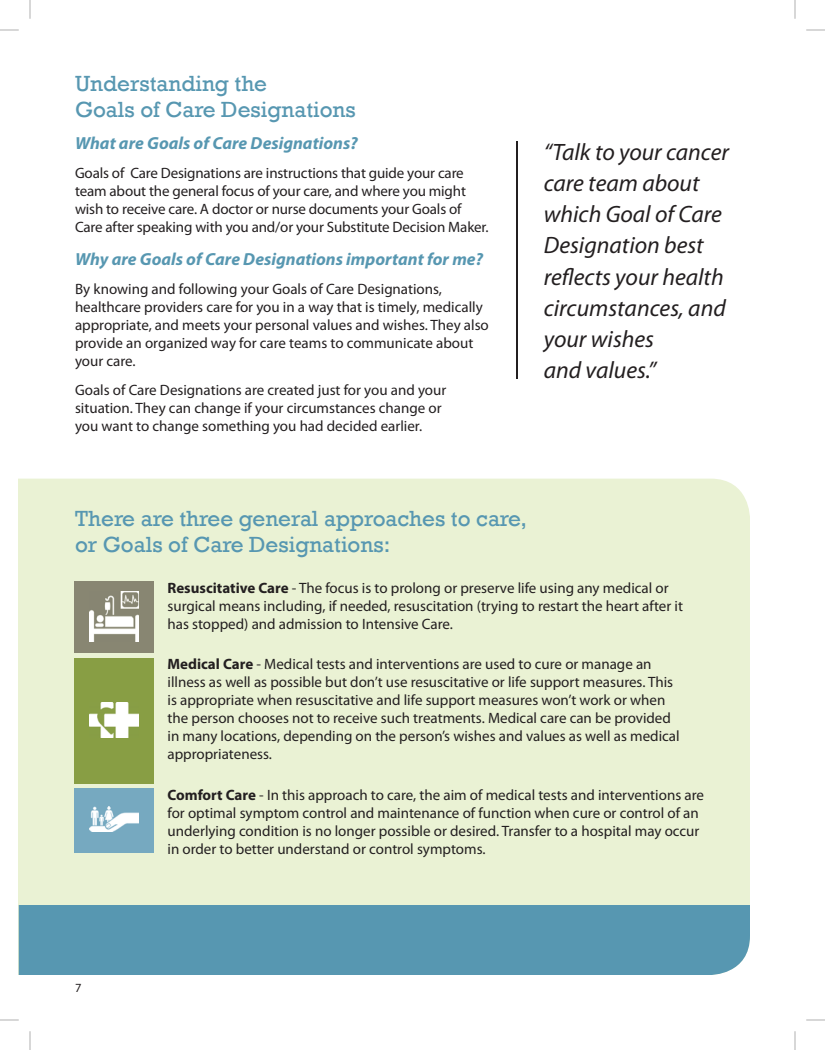
<style>
.page{position:relative;width:825px;height:1050px;background:#fff}
.page>*{position:absolute;margin:0;border:0;box-sizing:border-box;transform-origin:0 0}
.t1{font:italic 23.75px/31.2px "Myriad Pro";color:#231f20}
.t2{font:22.5px/26.2px "Rockwell";color:#5797b1}
.t3{font:italic 700 17.5px "Myriad Pro";color:#5797b1}
.t4{font:15px/18px "Myriad Pro";color:#231f20}
.t5{font:12.5px "Myriad Pro";color:#231f20}
.s1{font-weight:700}
</style>
<div class="page">
<div style="left:19px;top:479px;width:731px;height:426px;background:#eaf2d4"></div>
<div style="left:19px;top:905px;width:731px;height:70px;background:#5797b1"></div>
<hr style="left:517px;top:142px;width:1px;height:237px;background:#231f20">
<div style="left:74px;top:581px;width:80px;height:72px;background:#888672"></div>
<div style="left:74px;top:788px;width:80px;height:65px;background:#76a9c0"></div>
<div style="left:74px;top:658px;width:80px;height:125px;background:#889e44"></div>
<img style="left:90px;top:591px;width:49px;height:50px">
<img style="left:90px;top:807px;width:49px;height:25px">
<img style="left:90px;top:703px;width:49px;height:34px">
<svg style="left:0;top:29px;width:19px;height:2px"></svg>
<svg style="left:806px;top:29px;width:19px;height:2px"></svg>
<svg style="left:0;top:1019px;width:19px;height:2px"></svg>
<svg style="left:806px;top:1019px;width:19px;height:2px"></svg>
<svg style="left:29px;top:0;width:2px;height:19px"></svg>
<svg style="left:29px;top:1031px;width:2px;height:19px"></svg>
<svg style="left:794px;top:0;width:2px;height:19px"></svg>
<svg style="left:794px;top:1031px;width:2px;height:19px"></svg>
<h2 class="t2" style="left:75px;top:70px;width:282px">Understanding the<br>Goals of Care Designations</h2>
<p class="t3" style="left:75px;top:134px;width:284px">What are Goals of Care Designations?</p>
<p class="t4" style="left:75px;top:165px;width:415px">Goals of Care Designations are instructions that guide your care team about the general focus of your care, and where you might wish to receive care. A doctor or nurse documents your Goals of Care after speaking with you and/or your Substitute Decision Maker.</p>
<p class="t3" style="left:75px;top:249px;width:410px">Why are Goals of Care Designations important for me?</p>
<p class="t4" style="left:75px;top:280px;width:415px">By knowing and following your Goals of Care Designations, healthcare providers care for you in a way that is timely, medically appropriate, and meets your personal values and wishes. They also provide an organized way for care teams to communicate about your care.</p>
<p class="t4" style="left:75px;top:381px;width:373px">Goals of Care Designations are created just for you and your situation. They can change if your circumstances change or you want to change something you had decided earlier.</p>
<h1 class="t1" style="left:544px;top:137px;width:187px">“Talk to your cancer care team about which Goal of Care<br>Designation best reflects your health circumstances, and your wishes<br>and values.”</h1>
<h2 class="t2" style="left:75px;top:506px;width:454px">There are three general approaches to care, or Goals of Care Designations:</h2>
<p class="t4" style="left:168px;top:579px;width:517px"><span class="s1">Resuscitative Care</span> - The focus is to prolong or preserve life using any medical or surgical means including, if needed, resuscitation (trying to restart the heart after it has stopped) and admission to Intensive Care.</p>
<p class="t4" style="left:168px;top:656px;width:514px"><span class="s1">Medical Care</span> - Medical tests and interventions are used to cure or manage an illness as well as possible but don’t use resuscitative or life support measures. This is appropriate when resuscitative and life support measures won’t work or when the person chooses not to receive such treatments. Medical care can be provided in many locations, depending on the person’s wishes and values as well as medical appropriateness.</p>
<p class="t4" style="left:168px;top:786px;width:538px"><span class="s1">Comfort Care</span> - In this approach to care, the aim of medical tests and interventions are for optimal symptom control and maintenance of function when cure or control of an underlying condition is no longer possible or desired. Transfer to a hospital may occur in order to better understand or control symptoms.</p>
<p class="t5" style="left:75px;top:981px;width:8px">7</p>
</div>
